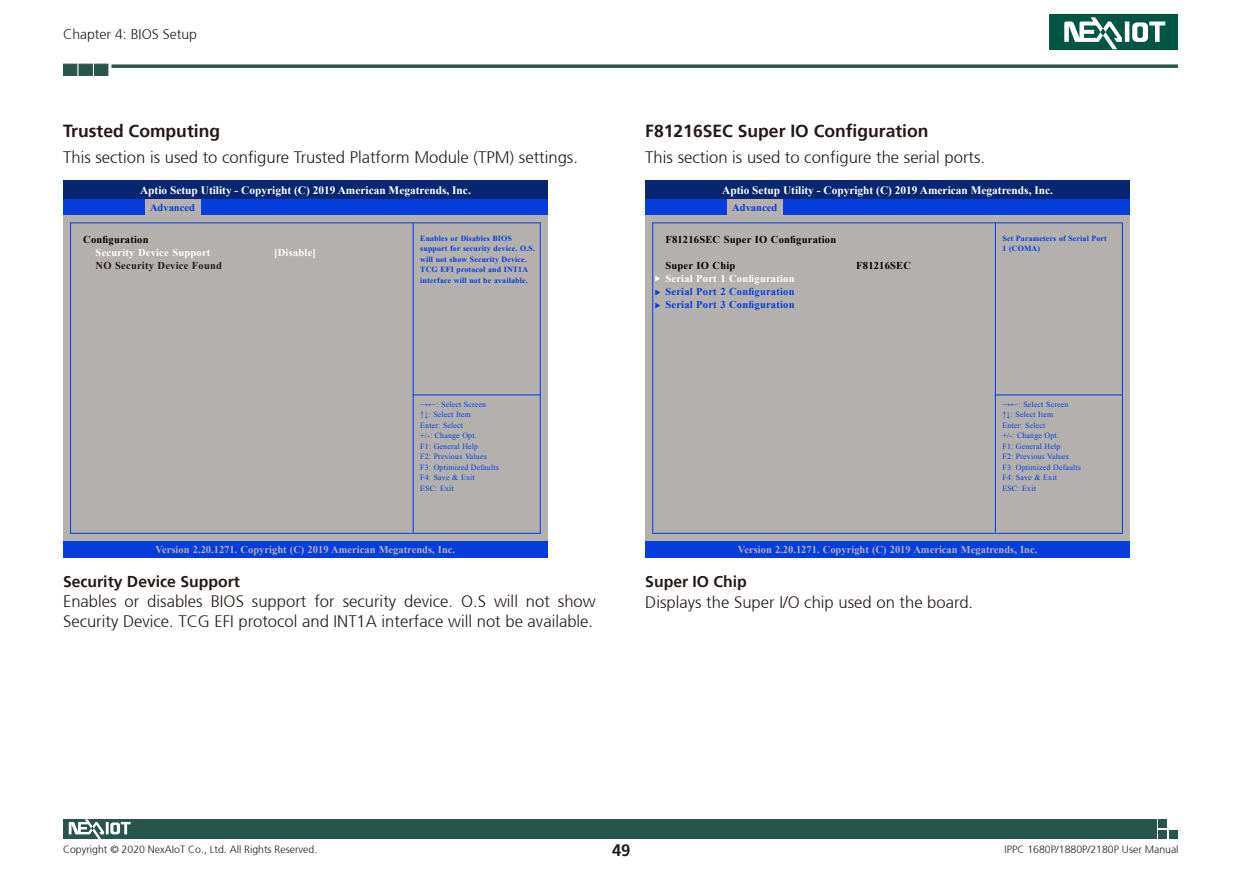
<style>
.page{position:relative;width:1241px;height:874px;background:#fff}
.page>*{position:absolute;margin:0;border:0;box-sizing:border-box;transform-origin:0 0}
.t1{font:700 17.5px "Frutiger 65";color:#231916}
.t2{font:300 16.62px/19.9px "Frutiger 45";color:#231916}
.t3{font:700 16.62px "Frutiger 65";color:#231916}
.t4{font:700 15.75px "Frutiger 65";color:#231916}
.t5{font:300 14px "Frutiger 45";color:#231916}
.t6{font:700 11.38px "Times New Roman";color:#fff}
.t7{font:700 10.5px "Times New Roman";color:#b3b0ae}
.t8{font:300 10.5px "Frutiger 45";color:#231916}
.t9{font:700 10.5px "Times New Roman";letter-spacing:.02em;color:#020000}
.t10{font:700 10.5px "Times New Roman";letter-spacing:.02em;color:#fff}
.t11{font:700 10.5px/13.1px "Times New Roman";letter-spacing:.02em;color:#053ddd}
.t12{font:700 10.5px "Times New Roman";letter-spacing:.02em;color:#231916}
.t13{font:700 10.5px "Times New Roman";color:#053ddd}
.t14{font:7.88px/10.5px "Times New Roman";letter-spacing:.02em;color:#053ddd}
.t15{font:700 7.88px/10.5px "Times New Roman";letter-spacing:.02em;color:#053ddd}
</style>
<div class="page">
<svg style="left:111px;top:64px;width:1066px;height:4px;background:#416960"></svg>
<div style="left:63px;top:64px;width:14px;height:12px;background:#27554b"></div>
<div style="left:79px;top:64px;width:14px;height:12px;background:#27554b"></div>
<div style="left:94px;top:64px;width:14px;height:12px;background:#27554b"></div>
<div style="left:1157px;top:819px;width:9px;height:8px;background:#27554b"></div>
<div style="left:1157px;top:829px;width:9px;height:9px;background:#27554b"></div>
<div style="left:1168px;top:829px;width:9px;height:9px;background:#27554b"></div>
<div style="left:63px;top:819px;width:1093px;height:19px;background:#27554b"></div>
<div style="left:1049px;top:14px;width:128px;height:35px;background:#005643"></div>
<svg style="left:1064px;top:17px;width:100px;height:32px"></svg>
<svg style="left:69px;top:819px;width:62px;height:19px"></svg>
<div style="left:63px;top:215px;width:484px;height:325px;background:#b3b0ae"></div>
<div style="left:63px;top:197px;width:484px;height:18px;background:#053ddd"></div>
<hr style="left:412px;top:223px;width:1px;height:309px;background:#053ddd">
<div style="left:145px;top:199px;width:55px;height:17px;background:#b3b0ae"></div>
<div style="left:63px;top:540px;width:484px;height:17px;background:#053ddd"></div>
<div style="left:63px;top:181px;width:484px;height:18px;background:#062671"></div>
<hr style="left:412px;top:394px;width:128px;height:1px;background:#053ddd">
<div style="left:645px;top:215px;width:484px;height:325px;background:#b3b0ae"></div>
<div style="left:645px;top:197px;width:484px;height:18px;background:#053ddd"></div>
<hr style="left:994px;top:223px;width:1px;height:309px;background:#053ddd">
<div style="left:727px;top:199px;width:55px;height:17px;background:#b3b0ae"></div>
<div style="left:645px;top:540px;width:484px;height:17px;background:#053ddd"></div>
<div style="left:645px;top:181px;width:484px;height:18px;background:#062671"></div>
<hr style="left:994px;top:394px;width:128px;height:1px;background:#053ddd">
<p class="t5" style="left:63px;top:26px;width:135px">Chapter 4: BIOS Setup</p>
<p class="t1" style="left:63px;top:121px;width:158px">Trusted Computing</p>
<p class="t2" style="left:63px;top:148px;width:516px">This section is used to configure Trusted Platform Module (TPM) settings.</p>
<p class="t13" style="left:150px;top:200px;width:46px">Advanced</p>
<p class="t6" style="left:140px;top:182px;width:332px">Aptio Setup Utility - Copyright (C) 2019 American Megatrends, Inc.</p>
<p class="t1" style="left:645px;top:121px;width:285px">F81216SEC Super IO Configuration</p>
<p class="t2" style="left:645px;top:148px;width:341px">This section is used to configure the serial ports.</p>
<p class="t6" style="left:722px;top:182px;width:332px">Aptio Setup Utility - Copyright (C) 2019 American Megatrends, Inc.</p>
<p class="t13" style="left:732px;top:200px;width:46px">Advanced</p>
<p class="t9" style="left:83px;top:232px;width:67px">Configuration</p>
<p class="t10" style="left:96px;top:245px;width:116px">Security Device Support</p>
<p class="t12" style="left:96px;top:258px;width:128px">NO Security Device Found</p>
<p class="t10" style="left:274px;top:245px;width:43px">[Disable]</p>
<p class="t15" style="left:420px;top:233px;width:116px">Enables or Disables BIOS support for security device. O.S. will not show Security Device.<br>TCG EFI protocol and INT1A interface will not be available.</p>
<p class="t9" style="left:665px;top:232px;width:172px">F81216SEC Super IO Configuration</p>
<p class="t9" style="left:665px;top:258px;width:71px">Super IO Chip</p>
<p class="t10" style="left:665px;top:271px;width:131px">Serial Port 1 Configuration</p>
<p class="t11" style="left:665px;top:285px;width:131px">Serial Port 2 Configuration<br>Serial Port 3 Configuration</p>
<p class="t9" style="left:856px;top:258px;width:56px">F81216SEC</p>
<p class="t15" style="left:1002px;top:233px;width:106px">Set Parameters of Serial Port<br>1 (COMA)</p>
<p class="t14" style="left:420px;top:398px;width:80px">→←: Select Screen<br>↑↓: Select Item<br>Enter: Select<br>+/-: Change Opt.<br>F1: General Help<br>F2: Previous Values<br>F3: Optimized Defaults<br>F4: Save &amp; Exit<br>ESC: Exit</p>
<p class="t14" style="left:1002px;top:398px;width:80px">→←: Select Screen<br>↑↓: Select Item<br>Enter: Select<br>+/-: Change Opt.<br>F1: General Help<br>F2: Previous Values<br>F3: Optimized Defaults<br>F4: Save &amp; Exit<br>ESC: Exit</p>
<p class="t7" style="left:155px;top:541px;width:301px">Version 2.20.1271. Copyright (C) 2019 American Megatrends, Inc.</p>
<p class="t7" style="left:737px;top:541px;width:301px">Version 2.20.1271. Copyright (C) 2019 American Megatrends, Inc.</p>
<p class="t4" style="left:63px;top:571px;width:178px">Security Device Support</p>
<p class="t2" style="left:63px;top:591px;width:534px">Enables or disables BIOS support for security device. O.S will not show<br>Security Device. TCG EFI protocol and INT1A interface will not be available.</p>
<p class="t4" style="left:645px;top:571px;width:103px">Super IO Chip</p>
<p class="t2" style="left:645px;top:592px;width:329px">Displays the Super I/O chip used on the board.</p>
<p class="t8" style="left:63px;top:842px;width:256px">Copyright © 2020 NexAIoT Co., Ltd. All Rights Reserved.</p>
<p class="t3" style="left:612px;top:840px;width:20px">49</p>
<p class="t8" style="left:1004px;top:842px;width:175px">IPPC 1680P/1880P/2180P User Manual</p>
</div>
